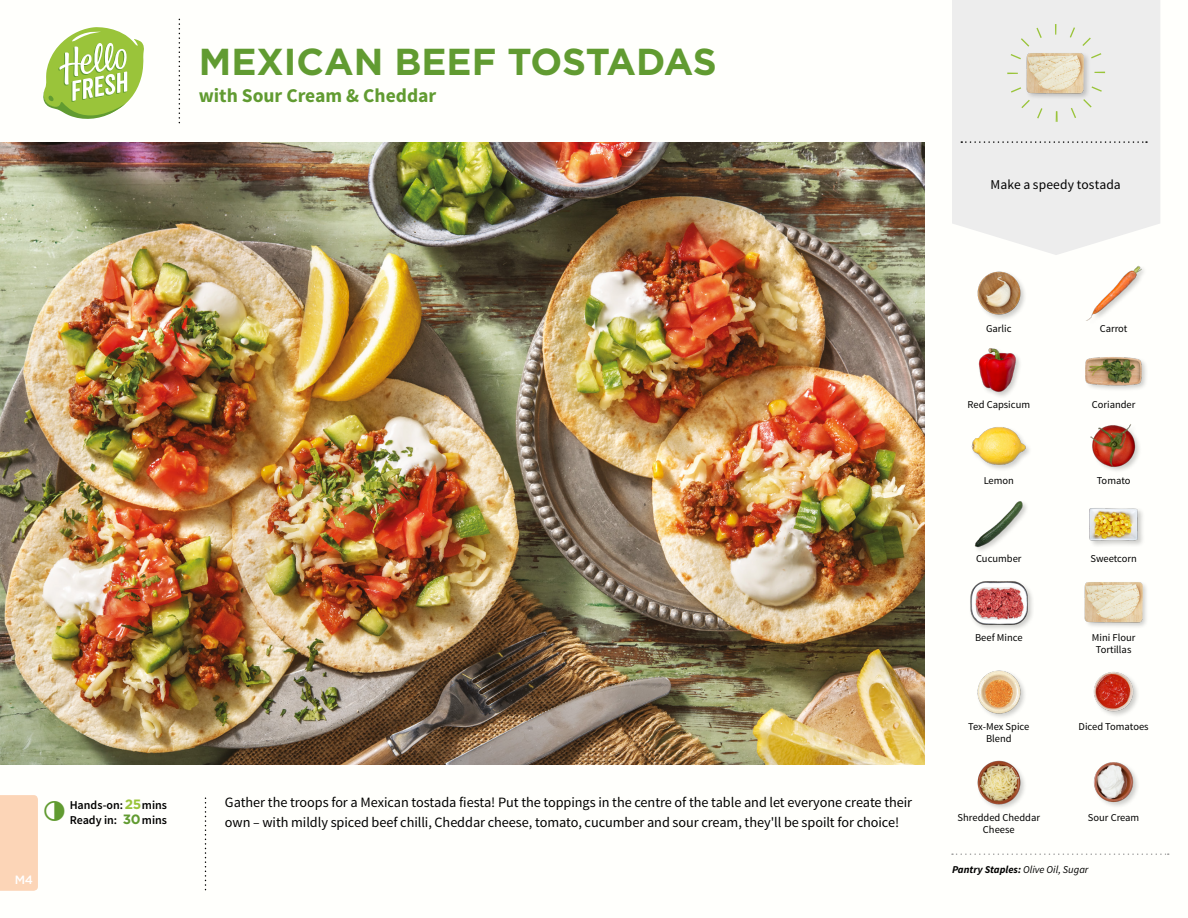
<style>
.page{position:relative;width:1188px;height:918px;background:#fff}
.page>*{position:absolute;margin:0;border:0;box-sizing:border-box;transform-origin:0 0}
.t1{font:700 37.5px "Gotham";color:#619b31}
.t2{font:700 19.5px "Source Sans Pro";color:#619b31}
.t3{font:14.25px/19.5px "Source Sans Pro";letter-spacing:-.005em;color:#000}
.t4{font:13.5px "Source Sans Pro";letter-spacing:.01em;color:#000}
.t5{font:600 12px/15px "Source Sans Pro";color:#000}
.t6{font:500 12px "Gotham";color:#fff}
.t7{font:10.5px/12px "Source Sans Pro";color:#000;text-align:center}
.t8{font:italic 700 10.5px "Source Sans Pro";color:#000}
.s1{font-family:"Gotham";font-weight:700;font-size:13.5px;color:#9ac43a}
.s2{font-family:"Gotham";font-weight:700;font-size:13.5px;color:#619b31}
.s3{font-style:italic}
.s4{font-weight:400}
</style>
<div class="page">
<svg style="left:43px;top:27px;width:101px;height:92px"></svg>
<div style="left:0;top:795px;width:38px;height:96px;background:#fcd5b7"></div>
<img style="left:0;top:142px;width:925px;height:623px">
<img style="left:1090px;top:424px;width:50px;height:47px">
<div style="left:1084px;top:355px;width:65px;height:38px;background:#000;opacity:.2"></div>
<img style="left:1085px;top:355px;width:57px;height:38px">
<img style="left:971px;top:427px;width:57px;height:43px">
<div style="left:1088px;top:507px;width:57px;height:41px;background:#fafaf7"></div>
<img style="left:1089px;top:508px;width:53px;height:37px">
<img style="left:974px;top:501px;width:53px;height:50px">
<div style="left:1084px;top:580px;width:65px;height:50px;background:#000;opacity:.2"></div>
<img style="left:1085px;top:580px;width:57px;height:50px">
<img style="left:1093px;top:671px;width:45px;height:45px">
<img style="left:978px;top:348px;width:42px;height:49px">
<div style="left:969px;top:580px;width:66px;height:52px;background:#000;opacity:.2"></div>
<img style="left:970px;top:580px;width:57px;height:50px">
<img style="left:977px;top:670px;width:48px;height:48px">
<img style="left:1086px;top:265px;width:56px;height:56px">
<img style="left:977px;top:271px;width:48px;height:49px">
<svg style="left:952px;top:0;width:208px;height:255px;background:#eeeeed"></svg>
<svg style="left:961px;top:141px;width:186px;height:2px"></svg>
<div style="left:1007px;top:24px;width:98px;height:98px;border:11px dashed #9ac43a;border-radius:50%"></div>
<svg style="left:952px;top:853px;width:217px;height:2px"></svg>
<img style="left:1093px;top:762px;width:45px;height:45px">
<img style="left:977px;top:760px;width:48px;height:49px">
<div style="left:1025px;top:51px;width:66px;height:49px;background:#000;opacity:.2"></div>
<img style="left:1027px;top:44px;width:57px;height:57px">
<h1 class="t1" style="left:199px;top:37px;width:520px">MEXICAN BEEF TOSTADAS</h1>
<h2 class="t2" style="left:199px;top:83px;width:239px">with Sour Cream &amp; Cheddar</h2>
<p class="t4" style="left:991px;top:176px;width:132px">Make a speedy tostada</p>
<p class="t6" style="left:15px;top:872px;width:20px">M4</p>
<p class="t5" style="left:70px;top:798px;width:99px">Hands-on:<span class="s1">25</span>mins<br>Ready in: <span class="s2">30</span>mins</p>
<p class="t3" style="left:225px;top:793px;width:689px">Gather the troops for a Mexican tostada fiesta! Put the toppings in the centre of the table and let everyone create their own <span class="s3">–</span> with mildly spiced beef chilli, Cheddar cheese, tomato, cucumber and sour cream, they'll be spoilt for choice!</p>
<p class="t7" style="left:986px;top:322px;width:27px">Garlic</p>
<p class="t7" style="left:1100px;top:322px;width:29px">Carrot</p>
<p class="t7" style="left:968px;top:398px;width:64px">Red Capsicum</p>
<p class="t7" style="left:1092px;top:398px;width:45px">Coriander</p>
<p class="t7" style="left:984px;top:475px;width:32px">Lemon</p>
<p class="t7" style="left:1097px;top:475px;width:35px">Tomato</p>
<p class="t7" style="left:976px;top:553px;width:47px">Cucumber</p>
<p class="t7" style="left:1090px;top:553px;width:48px">Sweetcorn</p>
<p class="t7" style="left:975px;top:631px;width:49px">Beef Mince</p>
<p class="t7" style="left:1092px;top:631px;width:45px">Mini Flour<br>Tortillas</p>
<p class="t7" style="left:968px;top:721px;width:63px">Tex-Mex Spice<br>Blend</p>
<p class="t7" style="left:1079px;top:721px;width:72px">Diced Tomatoes</p>
<p class="t7" style="left:958px;top:812px;width:84px">Shredded Cheddar<br>Cheese</p>
<p class="t7" style="left:1088px;top:812px;width:53px">Sour Cream</p>
<p class="t8" style="left:952px;top:863px;width:138px">Pantry Staples: <span class="s4">Olive Oil, Sugar</span></p>
</div>
